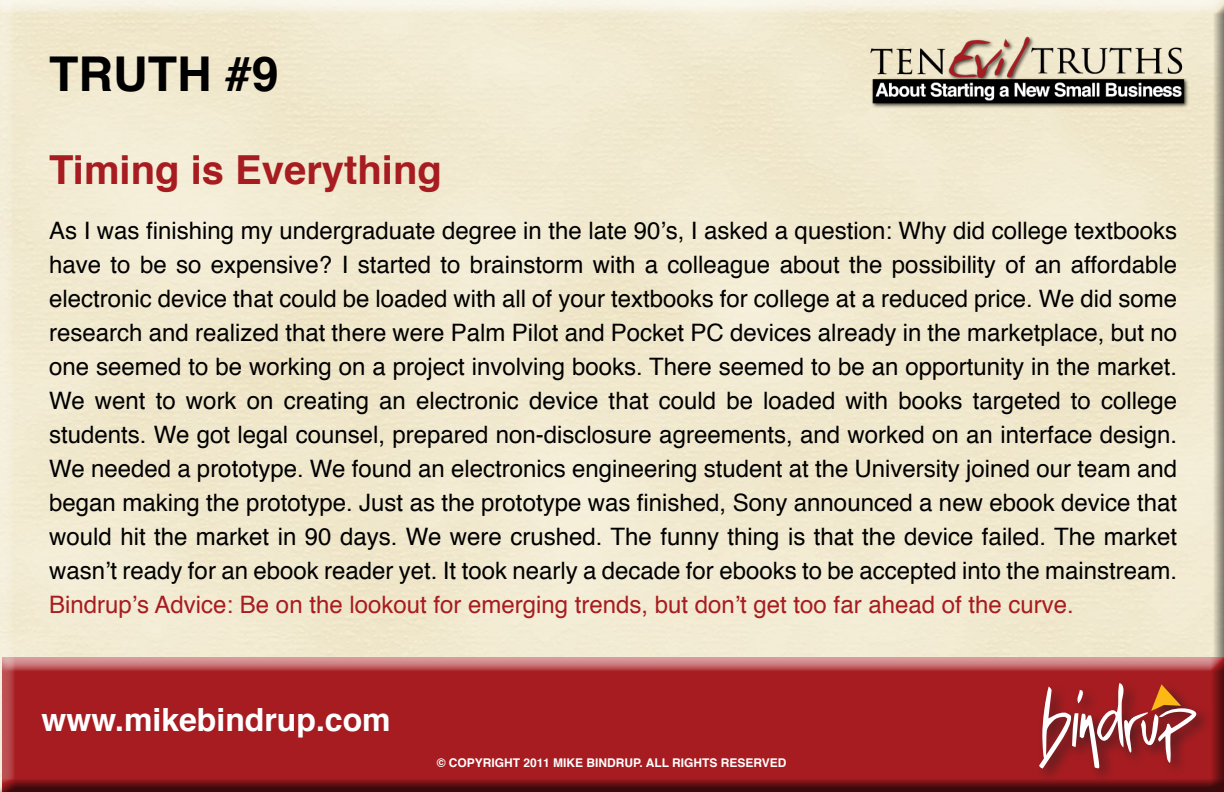
<style>
.page{position:relative;width:1224px;height:792px;background:#f1eacf}
.page>*{position:absolute;margin:0;border:0;box-sizing:border-box;transform-origin:0 0}
.t1{font:700 48px "Helvetica";color:#000}
.t2{font:700 40px "Helvetica";color:#a71c20}
.t3{font:700 32px "Helvetica";color:#fff}
.t4{font:24px/34px "Helvetica";color:#000;text-align:justify}
.t5{font:700 12px "Helvetica";color:#fff}
.s1{color:#a71c20}
</style>
<div class="page">
<div style="left:1px;top:657px;width:1223px;height:135px;background:#231f20;opacity:.75"></div>
<img style="left:863px;top:32px;width:331px;height:79px">
<div style="left:1036px;top:679px;width:177px;height:106px;background:#231f20;opacity:.75"></div>
<svg style="left:1039px;top:683px;width:157px;height:85px;background:#ab4c4b"></svg>
<p class="t1" style="left:49px;top:35px;width:231px">TRUTH #9</p>
<p class="t2" style="left:49px;top:137px;width:394px">Timing is Everything</p>
<p class="t4" style="left:49px;top:214px;width:1130px">As I was finishing my undergraduate degree in the late 90’s, I asked a question: Why did college textbooks have to be so expensive? I started to brainstorm with a colleague about the possibility of an affordable electronic device that could be loaded with all of your textbooks for college at a reduced price. We did some research and realized that there were Palm Pilot and Pocket PC devices already in the marketplace, but no one seemed to be working on a project involving books. There seemed to be an opportunity in the market.<br>We went to work on creating an electronic device that could be loaded with books targeted to college students. We got legal counsel, prepared non-disclosure agreements, and worked on an interface design.<br>We needed a prototype. We found an electronics engineering student at the University joined our team and began making the prototype. Just as the prototype was finished, Sony announced a new ebook device that would hit the market in 90 days. We were crushed. The funny thing is that the device failed. The market wasn’t ready for an ebook reader yet. It took nearly a decade for ebooks to be accepted into the mainstream.<br><span class="s1">Bindrup’s Advice: Be on the lookout for emerging trends, but don’t get too far ahead of the curve.</span></p>
<h3 class="t3" style="left:42px;top:694px;width:351px">www.mikebindrup.com</h3>
<p class="t5" style="left:437px;top:754px;width:351px">© COPYRIGHT 2011 MIKE BINDRUP. ALL RIGHTS RESERVED</p>
</div>
